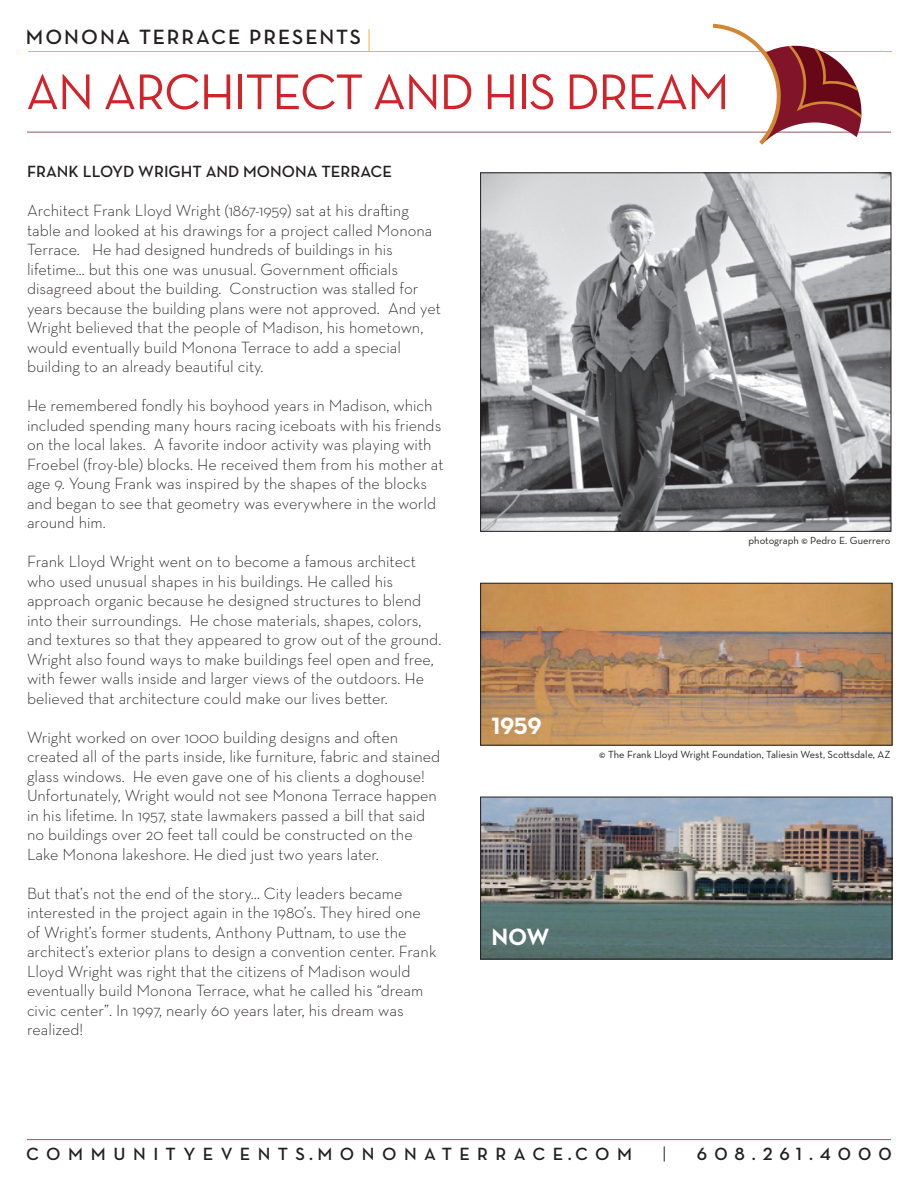
<style>
.page{position:relative;width:918px;height:1188px;background:#fff}
.page>*{position:absolute;margin:0;border:0;box-sizing:border-box;transform-origin:0 0}
.t1{font:51px "Neutraface Text";letter-spacing:-.03em;color:#d1232a}
.t2{font:700 24px "Neutraface Text";letter-spacing:-.02em;color:#fff}
.t3{font:600 21px "Neutraface Text";letter-spacing:.09em;color:#231f20}
.t4{font:600 18px "Neutraface Text";letter-spacing:.405em;color:#231f20}
.t5{font:600 18px "Neutraface Text";letter-spacing:.385em;color:#231f20}
.t6{font:300 16.5px/19.5px "Neutraface Text";color:#231f20}
.t7{font:600 16.5px "Neutraface Text";color:#231f20}
.t8{font:10.5px "Neutraface Text";color:#231f20}
</style>
<div class="page">
<hr style="left:27px;top:1139px;width:864px;height:1px;background:#995360">
<svg style="left:664px;top:1146px;width:1px;height:16px"></svg>
<hr style="left:27px;top:132px;width:864px;height:1px;background:#995360">
<hr style="left:28px;top:51px;width:864px;height:1px;background:#fbae42">
<svg style="left:369px;top:29px;width:1px;height:22px"></svg>
<svg style="left:713px;top:24px;width:149px;height:121px"></svg>
<img style="left:482px;top:174px;width:407px;height:356px">
<div style="left:480px;top:172px;width:411px;height:360px;border:1px solid #231f20"></div>
<img style="left:482px;top:585px;width:408px;height:159px">
<div style="left:480px;top:583px;width:412px;height:163px;border:1px solid #231f20"></div>
<img style="left:482px;top:799px;width:408px;height:158px">
<div style="left:480px;top:797px;width:412px;height:162px;border:1px solid #231f20"></div>
<p class="t3" style="left:26px;top:24px;width:337px">MONONA TERRACE PRESENTS</p>
<p class="t1" style="left:26px;top:60px;width:705px">AN ARCHITECT AND HIS DREAM</p>
<p class="t7" style="left:27px;top:161px;width:367px">FRANK LLOYD WRIGHT AND MONONA TERRACE</p>
<p class="t6" style="left:27px;top:200px;width:416px">Architect Frank Lloyd Wright (1867-1959) sat at his drafting table and looked at his drawings for a project called Monona Terrace. He had designed hundreds of buildings in his lifetime... but this one was unusual. Government officials disagreed about the building. Construction was stalled for years because the building plans were not approved. And yet Wright believed that the people of Madison, his hometown, would eventually build Monona Terrace to add a special building to an already beautiful city.</p>
<p class="t6" style="left:27px;top:395px;width:418px">He remembered fondly his boyhood years in Madison, which included spending many hours racing iceboats with his friends on the local lakes. A favorite indoor activity was playing with Froebel (froy-ble) blocks. He received them from his mother at age 9. Young Frank was inspired by the shapes of the blocks and began to see that geometry was everywhere in the world around him.</p>
<p class="t6" style="left:27px;top:551px;width:416px">Frank Lloyd Wright went on to become a famous architect who used unusual shapes in his buildings. He called his approach organic because he designed structures to blend into their surroundings. He chose materials, shapes, colors, and textures so that they appeared to grow out of the ground.<br>Wright also found ways to make buildings feel open and free, with fewer walls inside and larger views of the outdoors. He believed that architecture could make our lives better.</p>
<p class="t6" style="left:27px;top:727px;width:415px">Wright worked on over 1000 building designs and often created all of the parts inside, like furniture, fabric and stained glass windows. He even gave one of his clients a doghouse!<br>Unfortunately, Wright would not see Monona Terrace happen in his lifetime. In 1957, state lawmakers passed a bill that said no buildings over 20 feet tall could be constructed on the Lake Monona lakeshore. He died just two years later.</p>
<p class="t6" style="left:27px;top:883px;width:411px">But that’s not the end of the story… City leaders became interested in the project again in the 1980’s. They hired one of Wright’s former students, Anthony Puttnam, to use the architect’s exterior plans to design a convention center. Frank Lloyd Wright was right that the citizens of Madison would eventually build Monona Terrace, what he called his “dream civic center”. In 1997, nearly 60 years later, his dream was realized!</p>
<p class="t2" style="left:491px;top:711px;width:52px">1959</p>
<p class="t2" style="left:491px;top:922px;width:59px">NOW</p>
<p class="t8" style="left:749px;top:534px;width:144px">photograph © Pedro E. Guerrero</p>
<p class="t8" style="left:599px;top:748px;width:293px">© The Frank Lloyd Wright Foundation, Taliesin West, Scottsdale, AZ</p>
<p class="t4" style="left:26px;top:1143px;width:607px">COMMUNITYEVENTS.MONONATERRACE.COM</p>
<p class="t5" style="left:697px;top:1143px;width:196px">608.261.4000</p>
</div>
